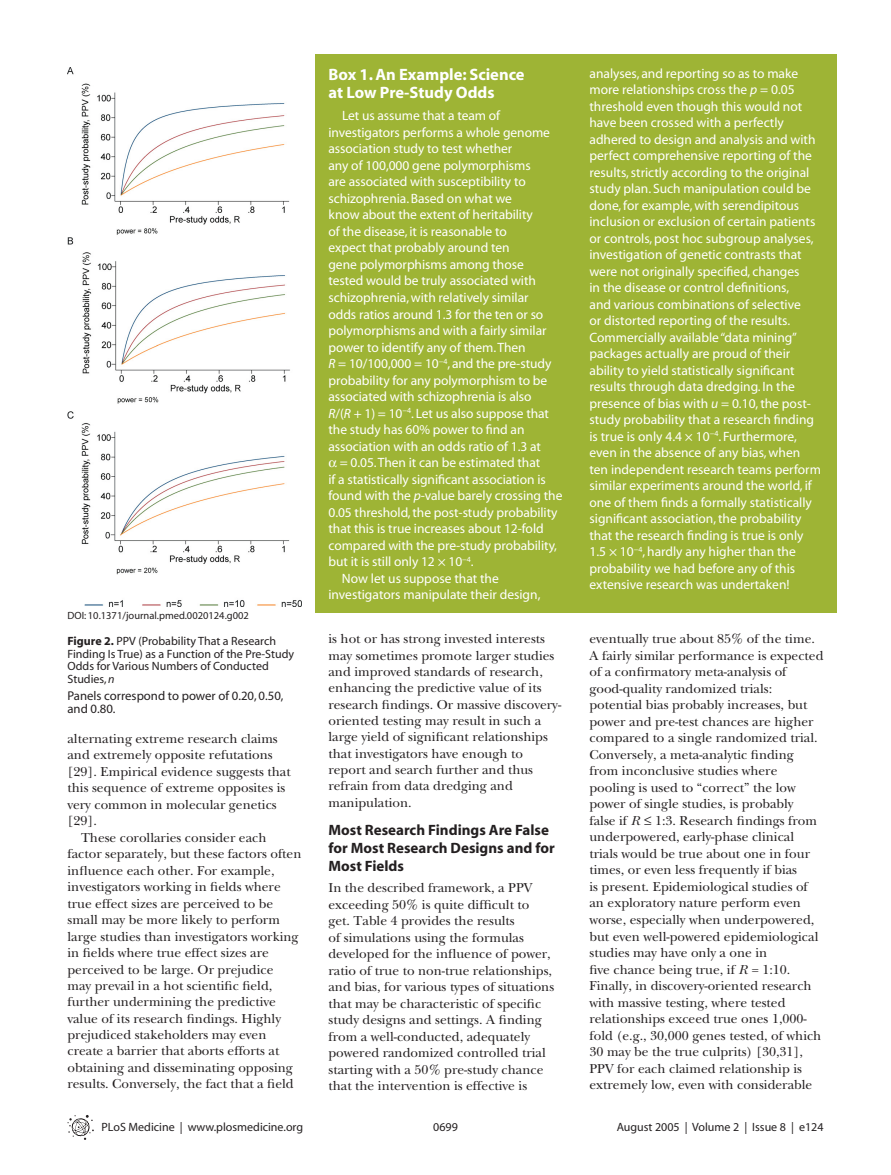
<style>
.page{position:relative;width:891px;height:1175px;background:#fff}
.page>*{position:absolute;margin:0;border:0;box-sizing:border-box;transform-origin:0 0}
.t1{font:700 16.5px/18px "Myriad";color:#fff}
.t2{font:700 15px/18px "Myriad";color:#231f20}
.t3{font:500 13.5px/16.5px "PLB Iserif";color:#231f20}
.t4{font:13.5px/16.5px "Myriad";color:#fff}
.t5{font:italic 13.5px "Myriad";color:#fff}
.t6{font:12.75px/13.5px "Myriad";color:#231f20}
.t7{font:12px/12.8px "Myriad";color:#231f20}
.t8{font:10.5px "Myriad";color:#231f20}
.s1{font-weight:700}
.s2{font-style:italic}
.s3{font-family:"PLB Iserif";font-weight:500}
</style>
<div class="page">
<img style="left:68px;top:68px;width:234px;height:539px">
<svg style="left:68px;top:1115px;width:26px;height:24px"></svg>
<div style="left:315px;top:54px;width:522px;height:559px;background:#9eb435"></div>
<p class="t8" style="left:68px;top:612px;width:183px">DOI: 10.1371/journal.pmed.0020124.g002</p>
<p class="t7" style="left:68px;top:635px;width:228px"><span class="s1">Figure 2.</span> PPV (Probability That a Research Finding Is True) as a Function of the Pre-Study Odds for Various Numbers of Conducted Studies, <span class="s2">n</span></p>
<p class="t6" style="left:68px;top:689px;width:218px">Panels correspond to power of 0.20, 0.50, and 0.80.</p>
<p class="t3" style="left:68px;top:731px;width:225px">alternating extreme research claims and extremely opposite refutations [29]. Empirical evidence suggests that this sequence of extreme opposites is very common in molecular genetics [29].</p>
<p class="t3" style="left:68px;top:830px;width:236px;text-indent:14px">These corollaries consider each factor separately, but these factors often influence each other. For example, investigators working in fields where true effect sizes are perceived to be small may be more likely to perform large studies than investigators working in fields where true effect sizes are perceived to be large. Or prejudice<br>may prevail in a hot scientific field, further undermining the predictive value of its research findings. Highly prejudiced stakeholders may even create a barrier that aborts efforts at obtaining and disseminating opposing results. Conversely, the fact that a field</p>
<p class="t7" style="left:102px;top:1121px;width:203px">PLoS Medicine | www.plosmedicine.org</p>
<p class="t1" style="left:328px;top:67px;width:198px">Box 1. An Example: Science at Low Pre-Study Odds</p>
<p class="t4" style="left:328px;top:109px;width:223px;text-indent:14px">Let us assume that a team of investigators performs a whole genome association study to test whether<br>any of 100,000 gene polymorphisms are associated with susceptibility to schizophrenia. Based on what we<br>know about the extent of heritability<br>of the disease, it is reasonable to<br>expect that probably around ten</p>
<p class="t4" style="left:328px;top:274px;width:216px">tested would be truly associated with schizophrenia, with relatively similar odds ratios around 1.3 for the ten or so</p>
<p class="t4" style="left:328px;top:340px;width:199px">power to identify any of them. Then</p>
<p class="t4" style="left:328px;top:373px;width:220px">probability for any polymorphism to be associated with schizophrenia is also</p>
<p class="t4" style="left:328px;top:422px;width:214px">the study has 60% power to find an association with an odds ratio of 1.3 at</p>
<p class="t4" style="left:328px;top:472px;width:235px">if a statistically significant association is found with the -value barely crossing the 0.05 threshold, the post-study probability that this is true increases about 12-fold compared with the pre-study probability,</p>
<p class="t4" style="left:328px;top:571px;width:213px;text-indent:14px">Now let us suppose that the investigators manipulate their design,</p>
<p class="t4" style="left:328px;top:257px;width:197px">gene polymorphisms among those</p>
<p class="t4" style="left:328px;top:323px;width:220px">polymorphisms and with a fairly similar</p>
<p class="t4" style="left:328px;top:356px;width:224px"><span class="s2">R</span> = 10/100,000 = 10<sup>−4</sup>, and the pre-study</p>
<p class="t4" style="left:328px;top:406px;width:222px"><span class="s2">R</span>/(<span class="s2">R</span> + 1) = 10<sup>−4</sup>. Let us also suppose that</p>
<p class="t4" style="left:328px;top:455px;width:213px"><span class="s3">α</span> = 0.05. Then it can be estimated that</p>
<p class="t5" style="left:414px;top:490px;width:9px">p</p>
<p class="t4" style="left:328px;top:554px;width:147px">but it is still only 12 × 10<sup>−4</sup> .</p>
<p class="t3" style="left:329px;top:631px;width:234px">is hot or has strong invested interests may sometimes promote larger studies and improved standards of research, enhancing the predictive value of its research findings. Or massive discovery&shy;oriented testing may result in such a large yield of significant relationships that investigators have enough to report and search further and thus refrain from data dredging and manipulation.</p>
<h2 class="t2" style="left:328px;top:822px;width:228px">Most Research Findings Are False for Most Research Designs and for<br>Most Fields</h2>
<p class="t3" style="left:328px;top:880px;width:227px">In the described framework, a PPV exceeding 50% is quite difficult to get. Table 4 provides the results<br>of simulations using the formulas developed for the influence of power, ratio of true to non-true relationships, and bias, for various types of situations that may be characteristic of specific study designs and settings. A finding from a well-conducted, adequately powered randomized controlled trial starting with a 50% pre-study chance that the intervention is effective is</p>
<p class="t7" style="left:433px;top:1121px;width:26px">0699</p>
<p class="t4" style="left:589px;top:66px;width:210px">analyses, and reporting so as to make</p>
<p class="t4" style="left:589px;top:99px;width:228px">threshold even though this would not have been crossed with a perfectly adhered to design and analysis and with perfect comprehensive reporting of the results, strictly according to the original study plan. Such manipulation could be done, for example, with serendipitous inclusion or exclusion of certain patients or controls, post hoc subgroup analyses, investigation of genetic contrasts that were not originally specified, changes<br>in the disease or control definitions,<br>and various combinations of selective or distorted reporting of the results.<br>Commercially available “data mining” packages actually are proud of their ability to yield statistically significant results through data dredging. In the presence of bias with = 0.10, the post&shy;study probability that a research finding</p>
<p class="t4" style="left:590px;top:445px;width:233px">even in the absence of any bias, when ten independent research teams perform similar experiments around the world, if one of them finds a formally statistically significant association, the probability that the research finding is true is only</p>
<p class="t4" style="left:590px;top:561px;width:207px">probability we had before any of this extensive research was undertaken!</p>
<p class="t4" style="left:589px;top:82px;width:207px">more relationships cross the <span class="s2">p</span> = 0.05</p>
<p class="t5" style="left:711px;top:398px;width:9px">u</p>
<p class="t4" style="left:589px;top:429px;width:209px">is true is only 4.4 × 10<sup>−4</sup>. Furthermore,</p>
<p class="t4" style="left:590px;top:544px;width:208px">1.5 × 10<sup>−4</sup>, hardly any higher than the</p>
<p class="t3" style="left:589px;top:631px;width:236px">eventually true about 85% of the time.<br>A fairly similar performance is expected of a confirmatory meta-analysis of good-quality randomized trials: potential bias probably increases, but power and pre-test chances are higher compared to a single randomized trial.<br>Conversely, a meta-analytic finding from inconclusive studies where pooling is used to “correct” the low power of single studies, is probably<br>false if <span class="s2">R</span> ≤ 1:3. Research findings from underpowered, early-phase clinical trials would be true about one in four times, or even less frequently if bias<br>is present. Epidemiological studies of an exploratory nature perform even worse, especially when underpowered, but even well-powered epidemiological studies may have only a one in<br>five chance being true, if <span class="s2">R</span> = 1:10.<br>Finally, in discovery-oriented research with massive testing, where tested relationships exceed true ones 1,000- fold (e.g., 30,000 genes tested, of which 30 may be the true culprits) [30,31], PPV for each claimed relationship is extremely low, even with considerable</p>
<p class="t7" style="left:617px;top:1121px;width:208px">August 2005 | Volume 2 | Issue 8 | e124</p>
</div>
